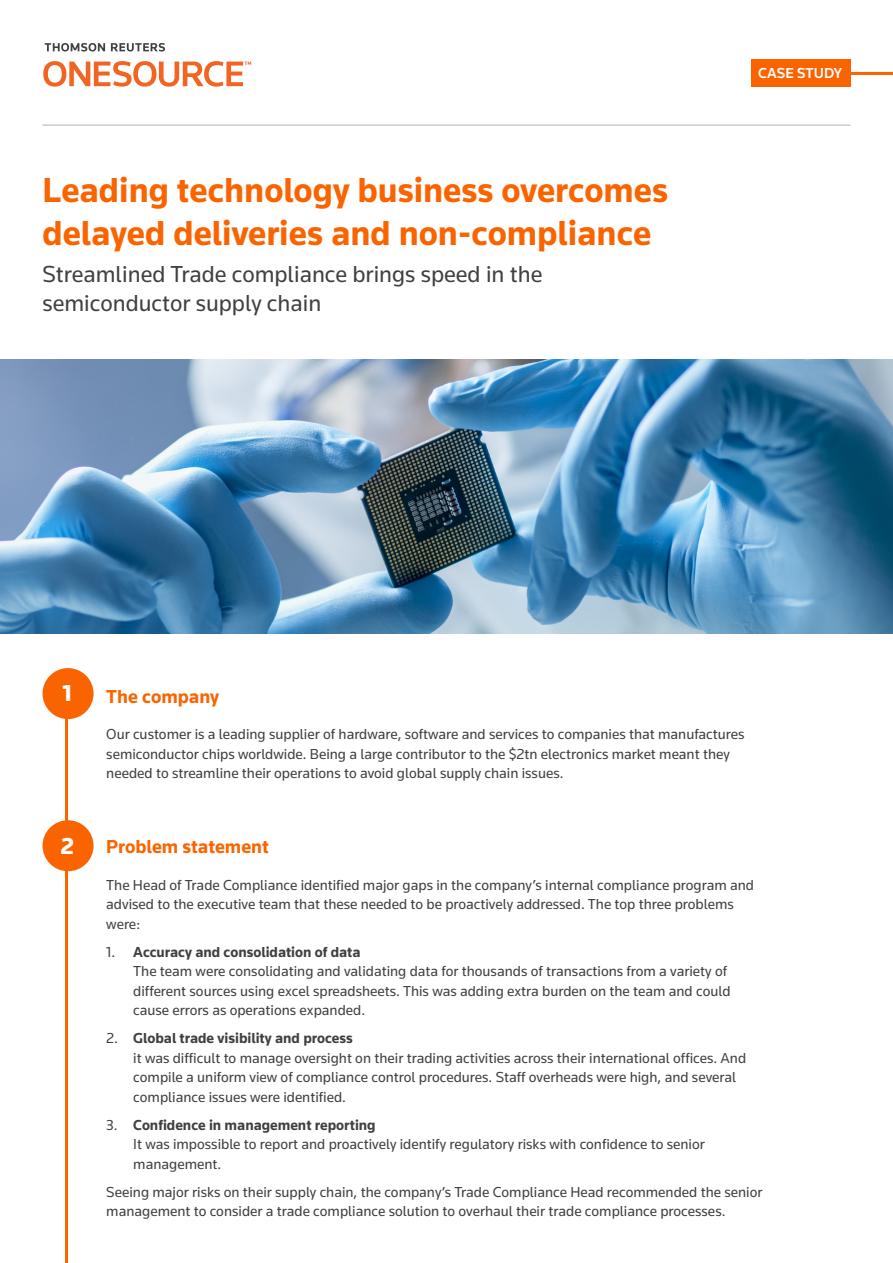
<style>
.page{position:relative;width:893px;height:1263px;background:#fff}
.page>*{position:absolute;margin:0;border:0;box-sizing:border-box;transform-origin:0 0}
.Heading{font:700 36px/43.2px "Knowledge";color:#fa6400}
.Large_Paragraph{font:24px/28.8px "Knowledge";color:#404040}
.t1{font:900 24px "Knowledge";color:#fff}
.Sub_heading{font:700 19.5px "Knowledge";color:#fa6400}
.t2{font:15px/19.5px "Knowledge";color:#404040}
.t3{font:500 15px "Knowledge";color:#fff}
.s1{font-weight:700}
</style>
<div class="page">
<svg style="left:45px;top:43px;width:120px;height:9px"></svg>
<svg style="left:43px;top:61px;width:208px;height:26px"></svg>
<img style="left:0;top:359px;width:893px;height:274px">
<div style="left:750px;top:60px;width:100px;height:27px;background:#fa6400"></div>
<hr style="left:847px;top:72px;width:46px;height:3px;background:#fa6400">
<hr style="left:43px;top:125px;width:807px;height:1px;background:#afafaf">
<hr style="left:65px;top:688px;width:3px;height:575px;background:#fa6400">
<div style="left:43px;top:668px;width:51px;height:51px;background:#fa6400;border-radius:50%"></div>
<div style="left:43px;top:820px;width:51px;height:51px;background:#fa6400;border-radius:50%"></div>
<p class="Heading" style="left:43px;top:167px;width:627px">Leading technology business overcomes delayed deliveries and non-compliance</p>
<p class="Large_Paragraph" style="left:43px;top:259px;width:501px">Streamlined Trade compliance brings speed in the semiconductor supply chain</p>
<p class="t3" style="left:758px;top:63px;width:85px">CASE STUDY</p>
<p class="t1" style="left:63px;top:679px;width:11px">1</p>
<p class="Sub_heading" style="left:106px;top:684px;width:114px">The company</p>
<p class="t2" style="left:106px;top:724px;width:640px">Our customer is a leading supplier of hardware, software and services to companies that manufactures semiconductor chips worldwide. Being a large contributor to the $2tn electronics market meant they needed to streamline their operations to avoid global supply chain issues.</p>
<p class="t1" style="left:61px;top:831px;width:15px">2</p>
<p class="Sub_heading" style="left:106px;top:835px;width:164px">Problem statement</p>
<p class="t2" style="left:106px;top:875px;width:649px">The Head of Trade Compliance identified major gaps in the company’s internal compliance program and advised to the executive team that these needed to be proactively addressed. The top three problems were:</p>
<p class="t2" style="left:133px;top:942px;width:599px;text-indent:-27px">1. <span class="s1">Accuracy and consolidation of data<br></span>The team were consolidating and validating data for thousands of transactions from a variety of different sources using excel spreadsheets. This was adding extra burden on the team and could cause errors as operations expanded.</p>
<p class="t2" style="left:133px;top:1028px;width:614px;text-indent:-27px">2. <span class="s1">Global trade visibility and process<br></span>it was difficult to manage oversight on their trading activities across their international offices. And compile a uniform view of compliance control procedures. Staff overheads were high, and several compliance issues were identified.</p>
<p class="t2" style="left:133px;top:1115px;width:573px;text-indent:-27px">3. <span class="s1">Confidence in management reporting<br></span>It was impossible to report and proactively identify regulatory risks with confidence to senior management.</p>
<p class="t2" style="left:106px;top:1182px;width:658px">Seeing major risks on their supply chain, the company’s Trade Compliance Head recommended the senior management to consider a trade compliance solution to overhaul their trade compliance processes.</p>
</div>
